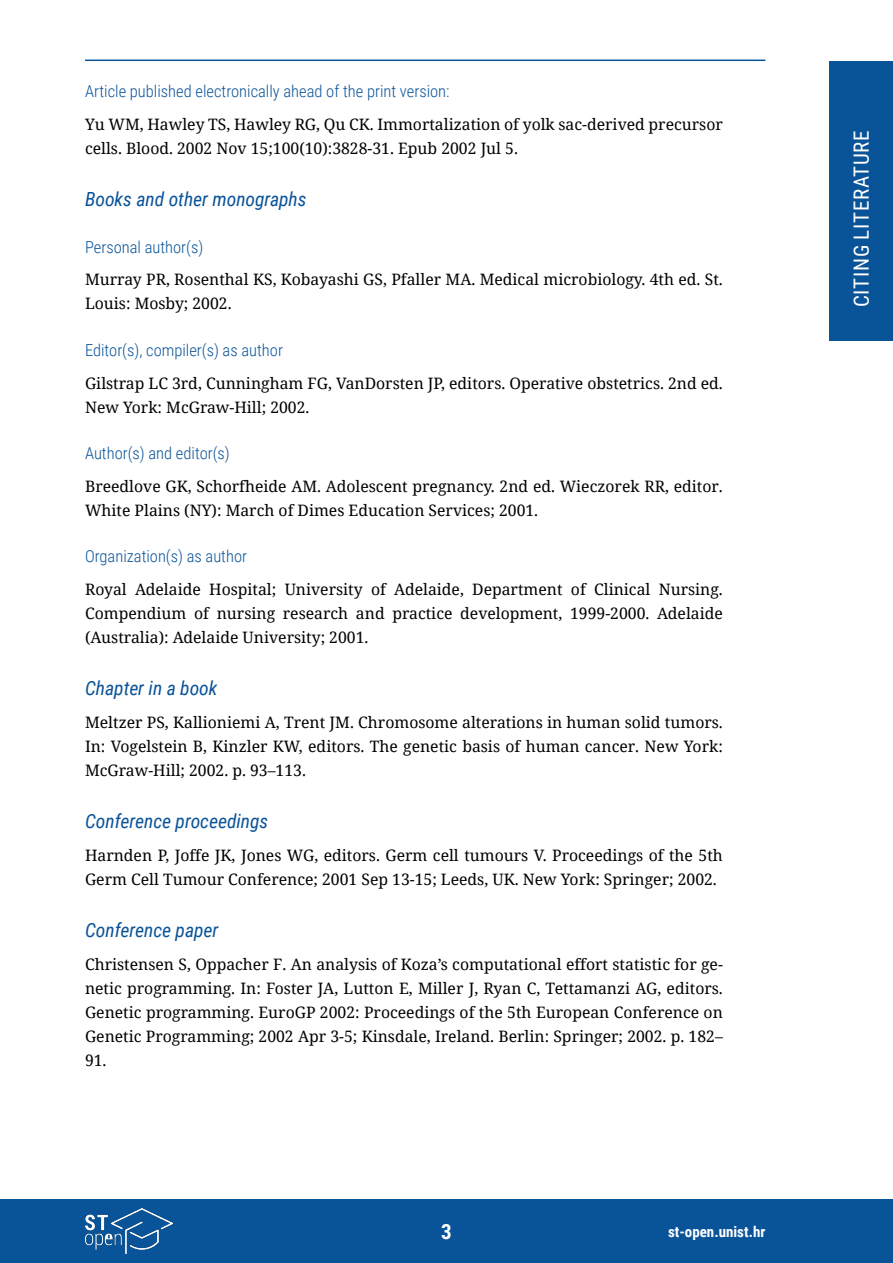
<style>
.page{position:relative;width:893px;height:1263px;background:#fff}
.page>*{position:absolute;margin:0;border:0;box-sizing:border-box;transform-origin:0 0}
.t1{font:21px "Roboto Condensed";letter-spacing:.035em;color:#fff}
.t2{font:700 21px "Roboto Condensed";color:#fff}
.t3{font:italic 19.5px "Roboto Condensed";color:#095398}
.t4{font:300 16.5px "Roboto Condensed";color:#095398}
.t5{font:15.75px/24px "Noto Serif";color:#000}
.t6{font:700 15px "Roboto Condensed";color:#fff}
</style>
<div class="page">
<div style="left:829px;top:61px;width:64px;height:279px;background:#095398"></div>
<div style="left:0;top:1199px;width:893px;height:64px;background:#095398"></div>
<hr style="left:85px;top:60px;width:680px;height:1px;background:#095398">
<img style="left:85px;top:1209px;width:87px;height:44px">
<p class="t4" style="left:85px;top:80px;width:366px">Article published electronically ahead of the print version:</p>
<p class="t5" style="left:85px;top:112px;width:639px">Yu WM, Hawley TS, Hawley RG, Qu CK. Immortalization of yolk sac-derived precursor cells. Blood. 2002 Nov 15;100(10):3828-31. Epub 2002 Jul 5.</p>
<p class="t3" style="left:85px;top:186px;width:223px">Books and other monographs</p>
<p class="t4" style="left:85px;top:236px;width:120px">Personal author(s)</p>
<p class="t5" style="left:85px;top:267px;width:639px">Murray PR, Rosenthal KS, Kobayashi GS, Pfaller MA. Medical microbiology. 4th ed. St.<br>Louis: Mosby; 2002.</p>
<p class="t4" style="left:85px;top:339px;width:199px">Editor(s), compiler(s) as author</p>
<p class="t5" style="left:85px;top:370px;width:639px">Gilstrap LC 3rd, Cunningham FG, VanDorsten JP, editors. Operative obstetrics. 2nd ed.<br>New York: McGraw-Hill; 2002.</p>
<p class="t4" style="left:85px;top:442px;width:146px">Author(s) and editor(s)</p>
<p class="t5" style="left:85px;top:473px;width:639px">Breedlove GK, Schorfheide AM. Adolescent pregnancy. 2nd ed. Wieczorek RR, editor.<br>White Plains (NY): March of Dimes Education Services; 2001.</p>
<p class="t4" style="left:85px;top:545px;width:164px">Organization(s) as author</p>
<p class="t5" style="left:85px;top:576px;width:639px;text-align:justify">Royal Adelaide Hospital; University of Adelaide, Department of Clinical Nursing.<br>Compendium of nursing research and practice development, 1999-2000. Adelaide (Australia): Adelaide University; 2001.</p>
<p class="t3" style="left:85px;top:674px;width:134px">Chapter in a book</p>
<p class="t5" style="left:85px;top:709px;width:639px;text-align:justify">Meltzer PS, Kallioniemi A, Trent JM. Chromosome alterations in human solid tumors.<br>In: Vogelstein B, Kinzler KW, editors. The genetic basis of human cancer. New York:<br>McGraw-Hill; 2002. p. 93–113.</p>
<p class="t3" style="left:85px;top:807px;width:185px">Conference proceedings</p>
<p class="t5" style="left:85px;top:842px;width:639px">Harnden P, Joffe JK, Jones WG, editors. Germ cell tumours V. Proceedings of the 5th<br>Germ Cell Tumour Conference; 2001 Sep 13-15; Leeds, UK. New York: Springer; 2002.</p>
<p class="t3" style="left:85px;top:916px;width:135px">Conference paper</p>
<p class="t5" style="left:85px;top:951px;width:639px;text-align:justify">Christensen S, Oppacher F. An analysis of Koza’s computational effort statistic for ge&shy;netic programming. In: Foster JA, Lutton E, Miller J, Ryan C, Tettamanzi AG, editors.<br>Genetic programming. EuroGP 2002: Proceedings of the 5th European Conference on Genetic Programming; 2002 Apr 3-5; Kinsdale, Ireland. Berlin: Springer; 2002. p. 182– 91.</p>
<h1 class="t2" style="left:441px;top:1217px;width:12px">3</h1>
<p class="t6" style="left:668px;top:1221px;width:99px">st-open.unist.hr</p>
<h1 class="t1" style="left:847px;top:307px;width:178px;rotate:-90deg">CITING LITERATURE</h1>
</div>
